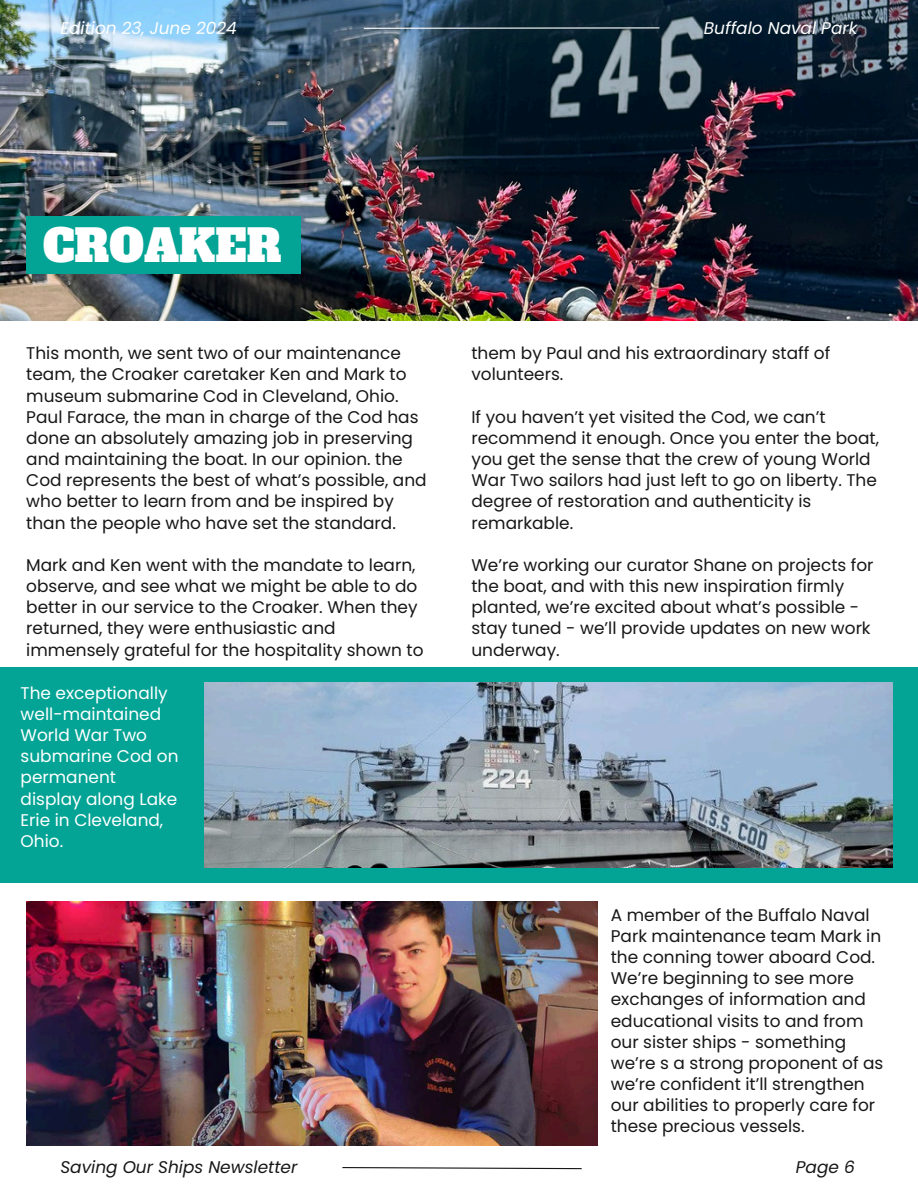
<style>
.page{position:relative;width:918px;height:1188px;background:#fff}
.page>*{position:absolute;margin:0;border:0;box-sizing:border-box;transform-origin:0 0}
.t1{font:43.65px "Alfa Slab One";color:#fff}
.t2{font:16.95px/21.1px "Poppins";color:#171717}
.t3{font:16.95px/21.1px "Poppins";color:#fff}
.t4{font:italic 16.95px "Poppins";color:#fff}
.t5{font:italic 16.95px "Poppins";color:#171717}
</style>
<div class="page">
<img style="left:26px;top:902px;width:572px;height:244px">
<div style="left:0;top:667px;width:918px;height:216px;background:#03a495"></div>
<img style="left:205px;top:682px;width:687px;height:186px">
<img style="left:0;top:0;width:918px;height:320px">
<div style="left:26px;top:216px;width:275px;height:57px;background:#03a495"></div>
<hr style="left:364px;top:27px;width:295px;height:2px;background:#fff">
<svg style="left:342px;top:1167px;width:240px;height:3px"></svg>
<p class="t4" style="left:60px;top:16px;width:178px">Edition 23, June 2024</p>
<p class="t4" style="left:704px;top:16px;width:155px">Buffalo Naval Park</p>
<p class="t1" style="left:43px;top:217px;width:240px">CROAKER</p>
<p class="t2" style="left:26px;top:343px;width:402px">This month, we sent two of our maintenance team, the Croaker caretaker Ken and Mark to museum submarine Cod in Cleveland, Ohio.<br>Paul Farace, the man in charge of the Cod has done an absolutely amazing job in preserving and maintaining the boat. In our opinion. the Cod represents the best of what’s possible, and who better to learn from and be inspired by than the people who have set the standard.</p>
<p class="t2" style="left:26px;top:554px;width:399px">Mark and Ken went with the mandate to learn, observe, and see what we might be able to do better in our service to the Croaker. When they returned, they were enthusiastic and immensely grateful for the hospitality shown to</p>
<p class="t3" style="left:21px;top:682px;width:159px">The exceptionally well-maintained<br>World War Two submarine Cod on permanent display along Lake<br>Erie in Cleveland,<br>Ohio.</p>
<p class="t2" style="left:471px;top:343px;width:360px">them by Paul and his extraordinary staff of volunteers.</p>
<p class="t2" style="left:471px;top:406px;width:409px">If you haven’t yet visited the Cod, we can’t recommend it enough. Once you enter the boat, you get the sense that the crew of young World War Two sailors had just left to go on liberty. The degree of restoration and authenticity is remarkable.</p>
<p class="t2" style="left:471px;top:554px;width:404px">We’re working our curator Shane on projects for the boat, and with this new inspiration firmly planted, we’re excited about what’s possible - stay tuned - we’ll provide updates on new work underway.</p>
<p class="t2" style="left:611px;top:904px;width:274px">A member of the Buffalo Naval<br>Park maintenance team Mark in the conning tower aboard Cod.<br>We’re beginning to see more exchanges of information and educational visits to and from our sister ships - something we’re s a strong proponent of as we’re confident it’ll strengthen our abilities to properly care for these precious vessels.</p>
<p class="t5" style="left:60px;top:1155px;width:238px">Saving Our Ships Newsletter</p>
<h1 class="t5" style="left:796px;top:1155px;width:60px">Page 6</h1>
</div>
